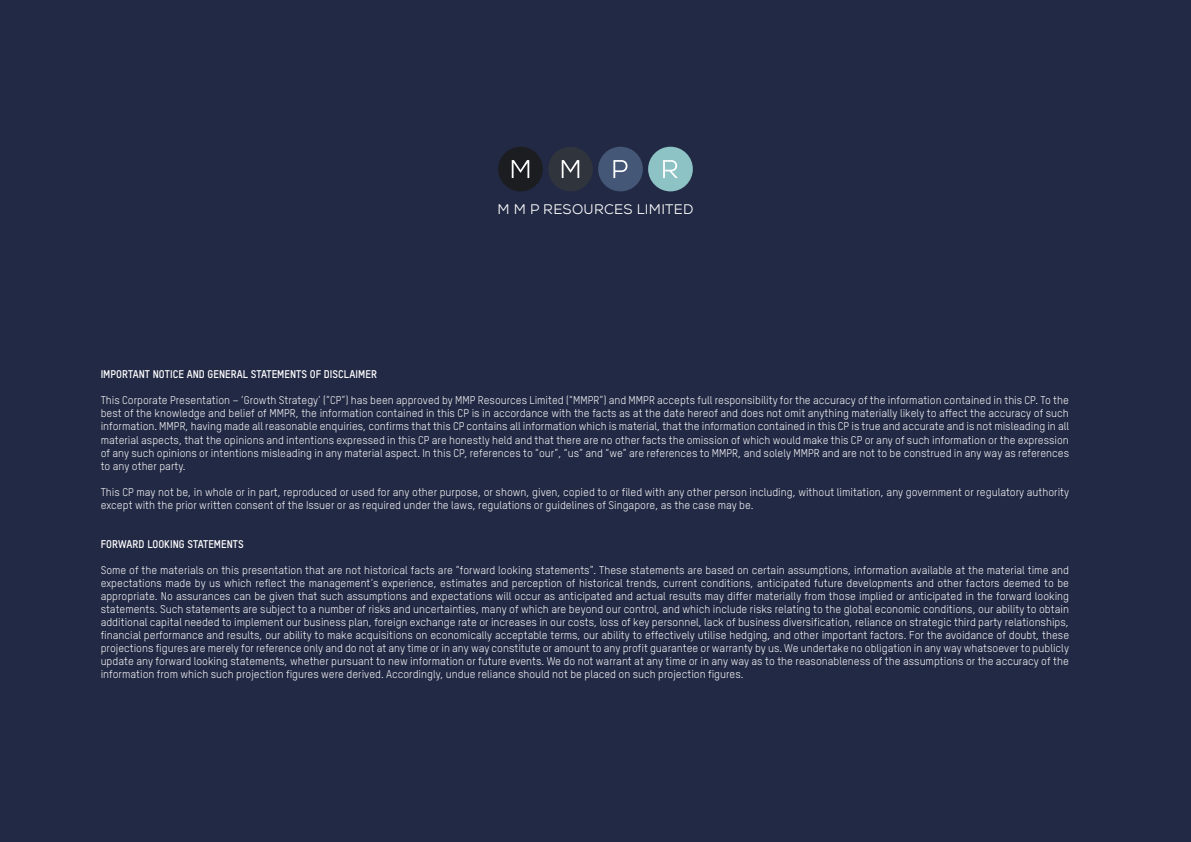
<style>
.page{position:relative;width:1191px;height:842px;background:#222944}
.page>*{position:absolute;margin:0;border:0;box-sizing:border-box;transform-origin:0 0}
.t1{font:13.9px "Nexa";letter-spacing:.02em;color:#fff}
.t2{font:11px/13px "TSTAR";color:#fff;text-align:justify}
.t3{font:700 11px "TSTAR";color:#fff}
</style>
<div class="page">
<div style="left:548px;top:147px;width:45px;height:44px;background:#30343d;border-radius:50%"></div>
<svg style="left:562px;top:160px;width:17px;height:18px"></svg>
<div style="left:498px;top:147px;width:45px;height:44px;background:#1c1d21;border-radius:50%"></div>
<svg style="left:512px;top:160px;width:17px;height:18px"></svg>
<div style="left:598px;top:147px;width:45px;height:44px;background:#445777;border-radius:50%"></div>
<svg style="left:613px;top:160px;width:15px;height:18px"></svg>
<div style="left:648px;top:147px;width:45px;height:44px;background:#8dc3c5;border-radius:50%"></div>
<svg style="left:663px;top:160px;width:15px;height:18px"></svg>
<p class="t1" style="left:497px;top:200px;width:198px">M M P RESOURCES LIMITED</p>
<p class="t3" style="left:101px;top:368px;width:278px">IMPORTANT NOTICE AND GENERAL STATEMENTS OF DISCLAIMER</p>
<p class="t2" style="left:101px;top:394px;width:970px">This Corporate Presentation – ‘Growth Strategy’ (“CP”) has been approved by MMP Resources Limited (“MMPR”) and MMPR accepts full responsibility for the accuracy of the information contained in this CP. To the best of the knowledge and belief of MMPR, the information contained in this CP is in accordance with the facts as at the date hereof and does not omit anything materially likely to affect the accuracy of such information. MMPR, having made all reasonable enquiries, confirms that this CP contains all information which is material, that the information contained in this CP is true and accurate and is not misleading in all material aspects, that the opinions and intentions expressed in this CP are honestly held and that there are no other facts the omission of which would make this CP or any of such information or the expression of any such opinions or intentions misleading in any material aspect. In this CP, references to “our”, “us” and “we” are references to MMPR, and solely MMPR and are not to be construed in any way as references to any other party.</p>
<p class="t2" style="left:101px;top:485px;width:970px">This CP may not be, in whole or in part, reproduced or used for any other purpose, or shown, given, copied to or filed with any other person including, without limitation, any government or regulatory authority except with the prior written consent of the Issuer or as required under the laws, regulations or guidelines of Singapore, as the case may be.</p>
<p class="t3" style="left:101px;top:537px;width:145px">FORWARD LOOKING STATEMENTS</p>
<p class="t2" style="left:101px;top:563px;width:970px">Some of the materials on this presentation that are not historical facts are “forward looking statements”. These statements are based on certain assumptions, information available at the material time and expectations made by us which reflect the management’s experience, estimates and perception of historical trends, current conditions, anticipated future developments and other factors deemed to be appropriate. No assurances can be given that such assumptions and expectations will occur as anticipated and actual results may differ materially from those implied or anticipated in the forward looking statements. Such statements are subject to a number of risks and uncertainties, many of which are beyond our control, and which include risks relating to the global economic conditions, our ability to obtain additional capital needed to implement our business plan, foreign exchange rate or increases in our costs, loss of key personnel, lack of business diversification, reliance on strategic third party relationships, financial performance and results, our ability to make acquisitions on economically acceptable terms, our ability to effectively utilise hedging, and other important factors. For the avoidance of doubt, these projections figures are merely for reference only and do not at any time or in any way constitute or amount to any profit guarantee or warranty by us. We undertake no obligation in any way whatsoever to publicly update any forward looking statements, whether pursuant to new information or future events. We do not warrant at any time or in any way as to the reasonableness of the assumptions or the accuracy of the information from which such projection figures were derived. Accordingly, undue reliance should not be placed on such projection figures.</p>
</div>
